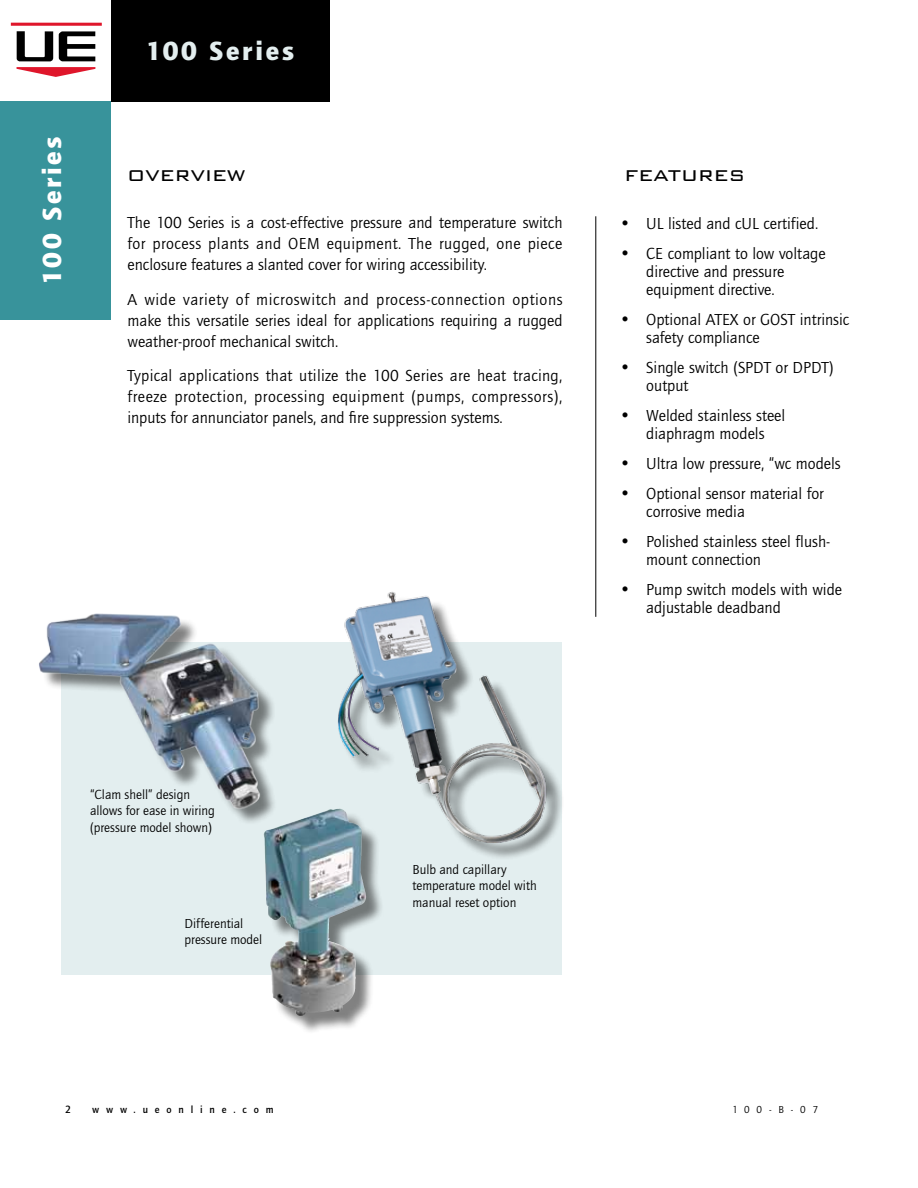
<style>
.page{position:relative;width:918px;height:1188px;background:#fff}
.page>*{position:absolute;margin:0;border:0;box-sizing:border-box;transform-origin:0 0}
.t1{font:900 27px "Quay Sans ITC";color:#e3eeef}
.t2{font:900 27px "Quay Sans ITC";color:#fff}
.t3{font:300 25.5px "Bank Gothic BT";color:#000}
.t4{font:16.5px/18px "Quay Sans ITC";color:#000}
.t5{font:13.5px/16.2px "Quay Sans ITC";color:#000}
.t6{font:10.8px "Quay Sans Md ITC";color:#000}
.t7{font:10.5px "Quay Sans Md ITC";letter-spacing:.65em;color:#000}
.t8{font:10.5px "Quay Sans ITC";color:#000}
.s1{font-size:18px}
</style>
<div class="page">
<div style="left:111px;top:0;width:218px;height:102px;background:#000"></div>
<hr style="left:11px;top:23px;width:91px;height:3px;background:#df162b">
<svg style="left:17px;top:31px;width:36px;height:30px"></svg>
<svg style="left:17px;top:67px;width:78px;height:10px"></svg>
<svg style="left:59px;top:31px;width:36px;height:30px"></svg>
<hr style="left:595px;top:216px;width:1px;height:401px;background:#000">
<div style="left:61px;top:642px;width:500px;height:333px;background:#e3eeef"></div>
<div style="left:41px;top:615px;width:236px;height:210px;background:#000;opacity:.5"></div>
<img style="left:39px;top:613px;width:231px;height:202px">
<div style="left:340px;top:594px;width:224px;height:266px;background:#000;opacity:.5"></div>
<img style="left:338px;top:592px;width:212px;height:263px">
<div style="left:266px;top:811px;width:118px;height:223px;background:#000;opacity:.5"></div>
<img style="left:264px;top:809px;width:75px;height:111px">
<div style="left:0;top:101px;width:111px;height:219px;background:#38939b"></div>
<h1 class="t2" style="left:36px;top:285px;width:150px;rotate:-90deg">100 Series</h1>
<h1 class="t1" style="left:146px;top:35px;width:150px">100 Series</h1>
<h2 class="t3" style="left:128px;top:161px;width:120px">overview</h2>
<h2 class="t3" style="left:625px;top:160px;width:122px">features</h2>
<p class="t4" style="left:128px;top:213px;width:437px;line-height:21px;text-align:justify">The 100 Series is a cost-effective pressure and temperature switch for process plants and OEM equipment. The rugged, one piece enclosure features a slanted cover for wiring accessibility.</p>
<p class="t4" style="left:128px;top:289px;width:437px;line-height:21px;text-align:justify">A wide variety of microswitch and process-connection options make this versatile series ideal for applications requiring a rugged weather-proof mechanical switch.</p>
<p class="t4" style="left:128px;top:366px;width:436px;line-height:21px;text-align:justify">Typical applications that utilize the 100 Series are heat tracing, freeze protection, processing equipment (pumps, compressors), inputs for annunciator panels, and fire suppression systems.</p>
<p class="t4" style="left:619px;top:214px;width:201px"><span class="s1">•</span> UL listed and cUL certified.</p>
<p class="t4" style="left:646px;top:244px;width:181px;text-indent:-27px"><span class="s1">•</span> CE compliant to low voltage directive and pressure equipment directive.</p>
<p class="t4" style="left:646px;top:310px;width:205px;text-indent:-27px"><span class="s1">•</span> Optional ATEX or GOST intrinsic safety compliance</p>
<p class="t4" style="left:646px;top:358px;width:189px;text-indent:-27px"><span class="s1">•</span> Single switch (SPDT or DPDT) output</p>
<p class="t4" style="left:619px;top:406px;width:168px;text-align:center"><span class="s1">•</span> Welded stainless steel diaphragm models</p>
<p class="t4" style="left:619px;top:454px;width:223px"><span class="s1">•</span> Ultra low pressure, “wc models</p>
<p class="t4" style="left:646px;top:484px;width:179px;text-indent:-27px"><span class="s1">•</span> Optional sensor material for corrosive media</p>
<p class="t4" style="left:646px;top:532px;width:186px;text-indent:-27px"><span class="s1">•</span> Polished stainless steel flush&shy;mount connection</p>
<p class="t4" style="left:646px;top:580px;width:197px;text-indent:-27px"><span class="s1">•</span> Pump switch models with wide adjustable deadband</p>
<p class="t5" style="left:90px;top:787px;width:126px">“Clam shell” design allows for ease in wiring (pressure model shown)</p>
<p class="t5" style="left:184px;top:916px;width:79px">Differential pressure model</p>
<p class="t5" style="left:413px;top:862px;width:126px">Bulb and capillary temperature model with manual reset option</p>
<p class="t6" style="left:65px;top:1103px;width:7px">2</p>
<p class="t7" style="left:92px;top:1103px;width:183px">www.ueonline.com</p>
<p class="t8" style="left:732px;top:1103px;width:87px">100-B-07</p>
</div>
